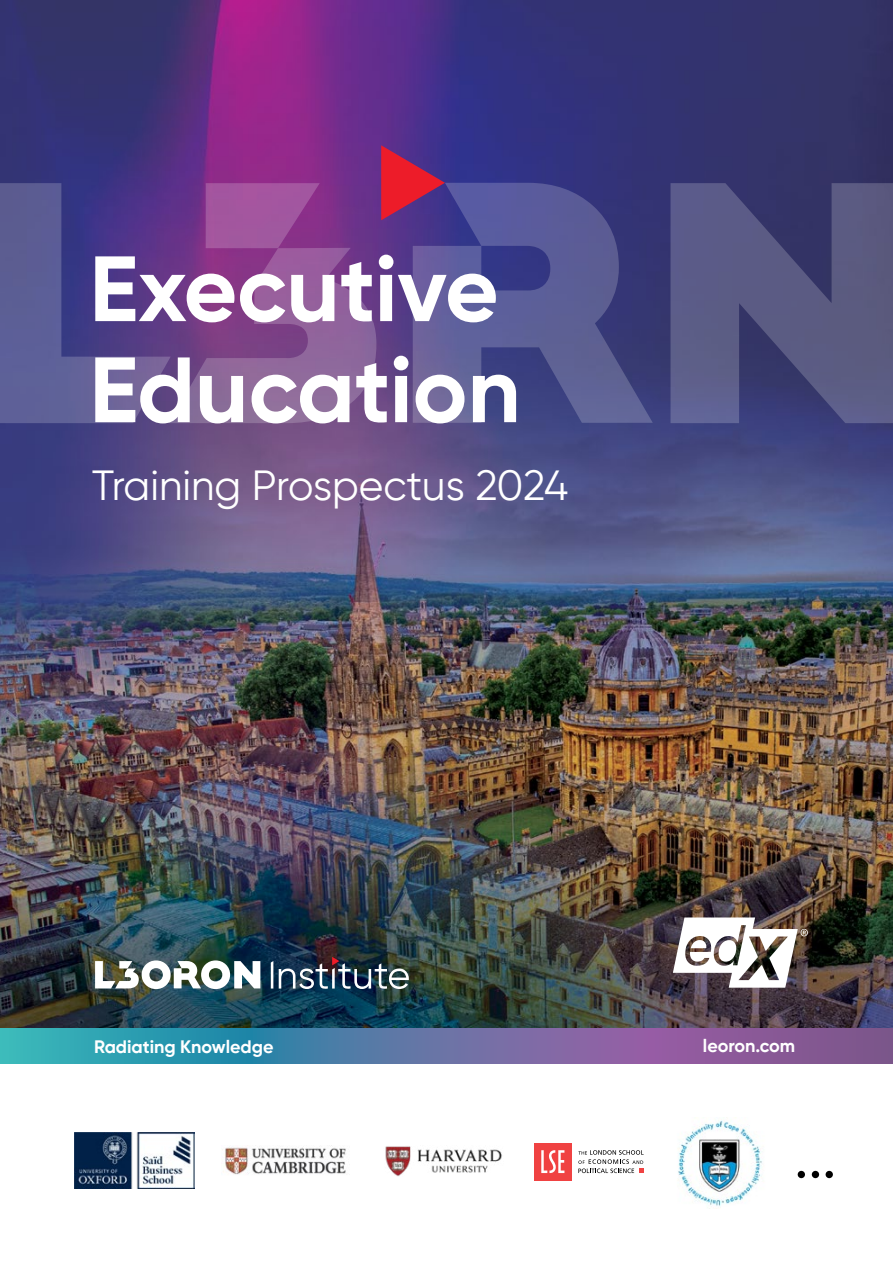
<style>
.page{position:relative;width:893px;height:1263px;background:#fff}
.page>*{position:absolute;margin:0;border:0;box-sizing:border-box;transform-origin:0 0}
.t1{font:700 92.4px/101.1px "Gilroy";color:#fff}
.t2{font:42px "Gilroy";color:#fff}
.t3{font:700 18px "Gilroy";color:#fff}
</style>
<div class="page">
<img style="left:678px;top:1117px;width:84px;height:92px">
<img style="left:0;top:0;width:893px;height:1029px">
<svg style="left:0;top:1029px;width:893px;height:34px;background:#6078a4"></svg>
<img style="left:95px;top:960px;width:165px;height:29px">
<svg style="left:271px;top:961px;width:2px;height:27px"></svg>
<img style="left:279px;top:957px;width:130px;height:32px">
<svg style="left:445px;top:183px;width:208px;height:240px;background:#4e508e"></svg>
<svg style="left:670px;top:183px;width:223px;height:240px;background:#52527e"></svg>
<svg style="left:0;top:145px;width:445px;height:278px;background:#6e488c"></svg>
<img style="left:223px;top:1146px;width:123px;height:29px">
<img style="left:385px;top:1146px;width:117px;height:30px">
<div style="left:798px;top:1171px;width:7px;height:7px;background:#000;border-radius:50%"></div>
<div style="left:812px;top:1171px;width:7px;height:7px;background:#000;border-radius:50%"></div>
<div style="left:826px;top:1171px;width:7px;height:7px;background:#000;border-radius:50%"></div>
<img style="left:673px;top:917px;width:135px;height:71px">
<div style="left:534px;top:1143px;width:37px;height:37px;background:#f04242"></div>
<svg style="left:541px;top:1150px;width:23px;height:23px"></svg>
<svg style="left:578px;top:1150px;width:66px;height:23px"></svg>
<img style="left:75px;top:1132px;width:119px;height:57px">
<h1 class="t1" style="left:89px;top:238px;width:433px">Executive<br>Education</h1>
<h2 class="t2" style="left:92px;top:460px;width:478px">Training Prospectus 2024</h2>
<p class="t3" style="left:94px;top:1035px;width:181px">Radiating Knowledge</p>
<p class="t3" style="left:703px;top:1034px;width:94px">leoron.com</p>
</div>
